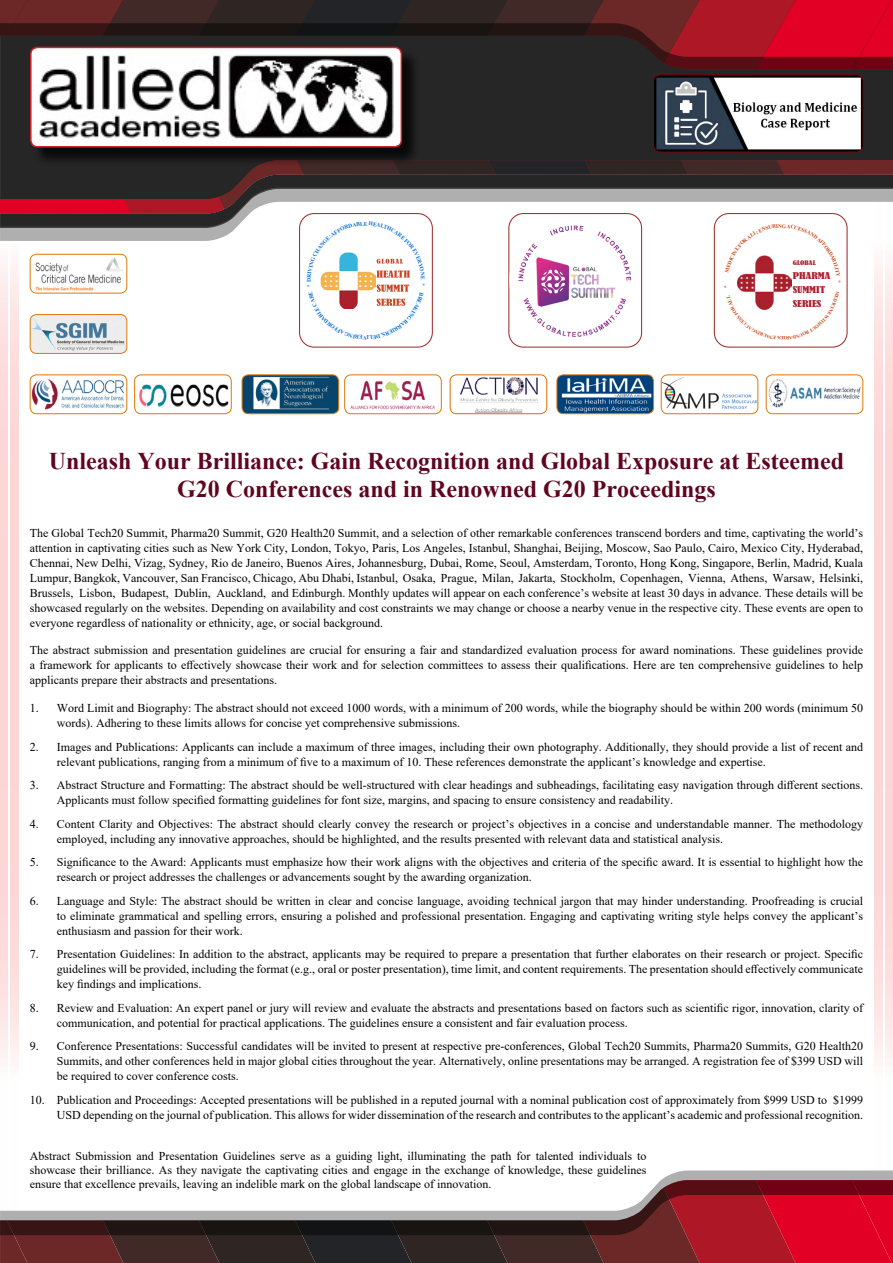
<style>
.page{position:relative;width:893px;height:1263px;background:#fff}
.page>*{position:absolute;margin:0;border:0;box-sizing:border-box;transform-origin:0 0}
.t1{font:700 24px/28.5px "Times New Roman";color:#5f051f;text-align:center}
.t2{font:12px/15px "Times New Roman";color:#000;text-align:justify}
.t3{font:condensed 8.85px/14px "Bernard";color:#ab212e;scale:1.35 1}
.t4{font:condensed 5.85px "Bernard";color:#ab212e;scale:1.35 1}
.t5{font:700 5.85px "Times New Roman";color:#c74514}
.t6{font:700 5.7px "Times New Roman";color:#056edb}
.t7{font:700 4.8px "Times New Roman";color:#c74514}
</style>
<div class="page">
<svg style="left:0;top:264px;width:8px;height:795px;background:#fddada"></svg>
<svg style="left:11px;top:264px;width:7px;height:795px;background:#fddada"></svg>
<svg style="left:875px;top:264px;width:7px;height:795px;background:#fddada"></svg>
<svg style="left:885px;top:264px;width:8px;height:795px;background:#fddada"></svg>
<div style="left:0;top:69px;width:893px;height:91px;background:#262626"></div>
<svg style="left:0;top:0;width:893px;height:69px;background:#581b21"></svg>
<svg style="left:0;top:160px;width:893px;height:27px;background:#322626"></svg>
<svg style="left:0;top:187px;width:893px;height:54px"></svg>
<svg style="left:661px;top:1170px;width:232px;height:10px;background:#b6b6b6"></svg>
<svg style="left:0;top:1235px;width:893px;height:28px;background:#622126"></svg>
<svg style="left:0;top:1180px;width:893px;height:55px"></svg>
<img style="left:30px;top:377px;width:97px;height:35px">
<div style="left:30px;top:374px;width:97px;height:40px;border:1px solid #de7808;border-radius:6px"></div>
<img style="left:30px;top:254px;width:97px;height:39px">
<div style="left:30px;top:254px;width:97px;height:39px;border:1px solid #de7808;border-radius:6px"></div>
<img style="left:30px;top:315px;width:97px;height:38px">
<div style="left:30px;top:314px;width:97px;height:40px;border:1px solid #de7808;border-radius:6px"></div>
<img style="left:136px;top:378px;width:94px;height:36px">
<div style="left:134px;top:374px;width:98px;height:40px;border:1px solid #de7808;border-radius:6px"></div>
<img style="left:653px;top:75px;width:210px;height:77px">
<div style="left:653px;top:74px;width:211px;height:78px;border:1px solid #800000;border-radius:7px"></div>
<div style="left:32px;top:49px;width:388px;height:117px;background:#000;opacity:.75"></div>
<img style="left:31px;top:47px;width:370px;height:100px">
<div style="left:30px;top:47px;width:372px;height:101px;border:2px solid #d2232a;border-radius:7px"></div>
<img style="left:242px;top:376px;width:97px;height:38px">
<div style="left:242px;top:374px;width:97px;height:40px;border:1px solid #de7808;border-radius:6px"></div>
<img style="left:558px;top:376px;width:96px;height:38px">
<div style="left:556px;top:374px;width:98px;height:40px;border:1px solid #de7808;border-radius:6px"></div>
<img style="left:346px;top:376px;width:94px;height:38px">
<div style="left:344px;top:374px;width:98px;height:40px;border:1px solid #de7808;border-radius:6px"></div>
<img style="left:450px;top:376px;width:97px;height:38px">
<div style="left:450px;top:374px;width:97px;height:40px;border:1px solid #de7808;border-radius:6px"></div>
<div style="left:299px;top:213px;width:134px;height:134px;border:1px solid #9b2323;border-radius:15px"></div>
<img style="left:508px;top:213px;width:134px;height:134px">
<img style="left:737px;top:277px;width:54px;height:9px">
<div style="left:714px;top:213px;width:133px;height:134px;border:1px solid #9b2323;border-radius:15px"></div>
<img style="left:661px;top:376px;width:97px;height:33px">
<div style="left:661px;top:374px;width:97px;height:40px;border:1px solid #de7808;border-radius:6px"></div>
<img style="left:766px;top:377px;width:97px;height:31px">
<div style="left:766px;top:374px;width:97px;height:40px;border:1px solid #de7808;border-radius:6px"></div>
<svg style="left:307px;top:222px;width:118px;height:87px"></svg>
<svg style="left:725px;top:224px;width:115px;height:53px"></svg>
<svg style="left:737px;top:286px;width:55px;height:24px"></svg>
<p class="t6" style="left:364px;top:219px;width:5px">E</p>
<p class="t4" style="left:793px;top:260px;width:19px">GLOBAL</p>
<p class="t3" style="left:793px;top:269px;width:29px">PHARMA<br>SUMMIT<br>SERIES</p>
<p class="t5" style="left:843px;top:280px;width:4px;rotate:90deg">*</p>
<p class="t7" style="left:784px;top:341px;width:5px;rotate:-180deg">E</p>
<h1 class="t1" style="left:49px;top:446px;width:797px">Unleash Your Brilliance: Gain Recognition and Global Exposure at Esteemed<br>G20 Conferences and in Renowned G20 Proceedings</h1>
<p class="t2" style="left:30px;top:525px;width:835px">The Global Tech20 Summit, Pharma20 Summit, G20 Health20 Summit, and a selection of other remarkable conferences transcend borders and time, captivating the world’s attention in captivating cities such as New York City, London, Tokyo, Paris, Los Angeles, Istanbul, Shanghai, Beijing, Moscow, Sao Paulo, Cairo, Mexico City, Hyderabad, Chennai, New Delhi, Vizag, Sydney, Rio de Janeiro, Buenos Aires, Johannesburg, Dubai, Rome, Seoul, Amsterdam, Toronto, Hong Kong, Singapore, Berlin, Madrid, Kuala Lumpur, Bangkok, Vancouver, San Francisco, Chicago, Abu Dhabi, Istanbul, Osaka, Prague, Milan, Jakarta, Stockholm, Copenhagen, Vienna, Athens, Warsaw, Helsinki, Brussels, Lisbon, Budapest, Dublin, Auckland, and Edinburgh. Monthly updates will appear on each conference’s website at least 30 days in advance. These details will be showcased regularly on the websites. Depending on availability and cost constraints we may change or choose a nearby venue in the respective city. These events are open to everyone regardless of nationality or ethnicity, age, or social background.</p>
<p class="t2" style="left:30px;top:642px;width:835px">The abstract submission and presentation guidelines are crucial for ensuring a fair and standardized evaluation process for award nominations. These guidelines provide a framework for applicants to effectively showcase their work and for selection committees to assess their qualifications. Here are ten comprehensive guidelines to help applicants prepare their abstracts and presentations.</p>
<p class="t2" style="left:57px;top:700px;width:808px;text-indent:-27px">1. Word Limit and Biography: The abstract should not exceed 1000 words, with a minimum of 200 words, while the biography should be within 200 words (minimum 50 words). Adhering to these limits allows for concise yet comprehensive submissions.</p>
<p class="t2" style="left:57px;top:739px;width:808px;text-indent:-27px">2. Images and Publications: Applicants can include a maximum of three images, including their own photography. Additionally, they should provide a list of recent and relevant publications, ranging from a minimum of five to a maximum of 10. These references demonstrate the applicant’s knowledge and expertise.</p>
<p class="t2" style="left:57px;top:777px;width:808px;text-indent:-27px">3. Abstract Structure and Formatting: The abstract should be well-structured with clear headings and subheadings, facilitating easy navigation through different sections.<br>Applicants must follow specified formatting guidelines for font size, margins, and spacing to ensure consistency and readability.</p>
<p class="t2" style="left:57px;top:816px;width:808px;text-indent:-27px">4. Content Clarity and Objectives: The abstract should clearly convey the research or project’s objectives in a concise and understandable manner. The methodology employed, including any innovative approaches, should be highlighted, and the results presented with relevant data and statistical analysis.</p>
<p class="t2" style="left:57px;top:854px;width:808px;text-indent:-27px">5. Significance to the Award: Applicants must emphasize how their work aligns with the objectives and criteria of the specific award. It is essential to highlight how the research or project addresses the challenges or advancements sought by the awarding organization.</p>
<p class="t2" style="left:57px;top:893px;width:808px;text-indent:-27px">6. Language and Style: The abstract should be written in clear and concise language, avoiding technical jargon that may hinder understanding. Proofreading is crucial to eliminate grammatical and spelling errors, ensuring a polished and professional presentation. Engaging and captivating writing style helps convey the applicant’s enthusiasm and passion for their work.</p>
<p class="t2" style="left:57px;top:946px;width:808px;text-indent:-27px">7. Presentation Guidelines: In addition to the abstract, applicants may be required to prepare a presentation that further elaborates on their research or project. Specific guidelines will be provided, including the format (e.g., oral or poster presentation), time limit, and content requirements. The presentation should effectively communicate key findings and implications.</p>
<p class="t2" style="left:57px;top:1000px;width:808px;text-indent:-27px">8. Review and Evaluation: An expert panel or jury will review and evaluate the abstracts and presentations based on factors such as scientific rigor, innovation, clarity of communication, and potential for practical applications. The guidelines ensure a consistent and fair evaluation process.</p>
<p class="t2" style="left:57px;top:1038px;width:808px;text-indent:-27px">9. Conference Presentations: Successful candidates will be invited to present at respective pre-conferences, Global Tech20 Summits, Pharma20 Summits, G20 Health20<br>Summits, and other conferences held in major global cities throughout the year. Alternatively, online presentations may be arranged. A registration fee of $399 USD will be required to cover conference costs.</p>
<p class="t2" style="left:30px;top:1092px;width:835px;text-align:right">10. Publication and Proceedings: Accepted presentations will be published in a reputed journal with a nominal publication cost of approximately from $999 USD to $1999<br>USD depending on the journal of publication. This allows for wider dissemination of the research and contributes to the applicant’s academic and professional recognition.</p>
<p class="t2" style="left:30px;top:1148px;width:618px;line-height:14.4px">Abstract Submission and Presentation Guidelines serve as a guiding light, illuminating the path for talented individuals to showcase their brilliance. As they navigate the captivating cities and engage in the exchange of knowledge, these guidelines ensure that excellence prevails, leaving an indelible mark on the global landscape of innovation.</p>
</div>
